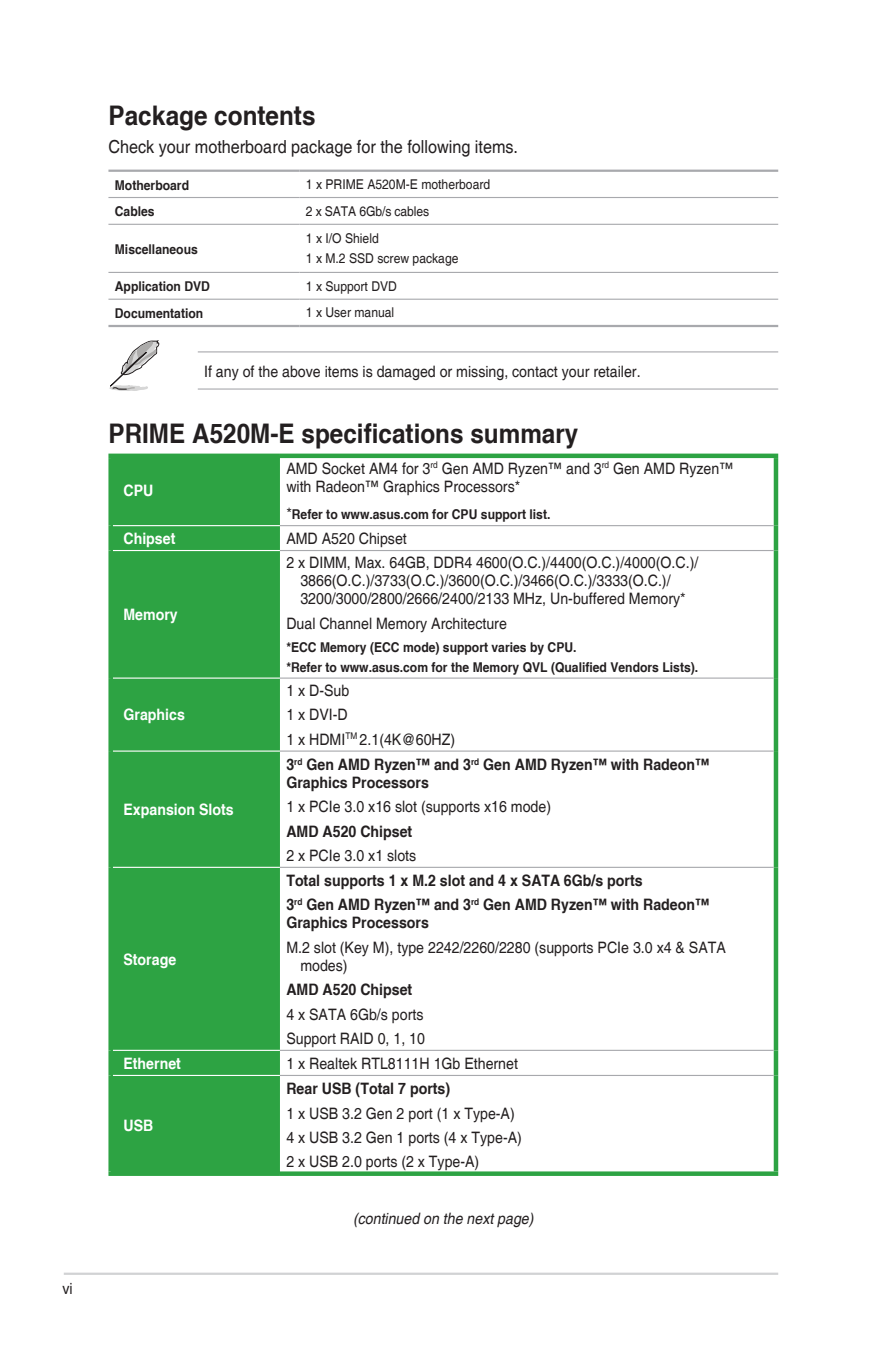
<style>
.page{position:relative;width:893px;height:1346px;background:#fff}
.page>*{position:absolute;margin:0;border:0;box-sizing:border-box;transform-origin:0 0}
.t1{font:700 27px "Helvetica cyr";color:#231f20;scale:.9 1}
.t2{font:18px "Helvetica";color:#231f20;scale:.9 1}
.t3{font:15.75px/24.3px "Helvetica";color:#231f20;scale:.9 1}
.t4{font:700 15.75px/18px "Helvetica cyr";color:#231f20;scale:.9 1}
.t5{font:700 15.75px "Helvetica cyr";color:#fff;scale:.9 1}
.t6{font:italic 15.75px "Helvetica";color:#231f20;scale:.9 1}
.t7{font:700 13.5px/19.8px "Helvetica cyr";color:#231f20;scale:.9 1}
.t8{font:13.5px/19.8px "Helvetica";color:#231f20;scale:.9 1}
.s1{font-family:"Helvetica";font-weight:400;font-size:15.75px}
</style>
<div class="page">
<hr style="left:64px;top:1272px;width:714px;height:3px;background:#d1d2d4">
<div style="left:113px;top:458px;width:167px;height:713px;background:#2da343"></div>
<div style="left:108px;top:453px;width:172px;height:5px;background:#2da343"></div>
<div style="left:108px;top:458px;width:5px;height:68px;background:#2da343"></div>
<div style="left:280px;top:453px;width:498px;height:5px;background:#2da343"></div>
<hr style="left:774px;top:458px;width:4px;height:68px;background:#2da343">
<div style="left:108px;top:526px;width:5px;height:24px;background:#2da343"></div>
<hr style="left:774px;top:526px;width:4px;height:24px;background:#2da343">
<div style="left:108px;top:550px;width:5px;height:128px;background:#2da343"></div>
<hr style="left:774px;top:550px;width:4px;height:128px;background:#2da343">
<div style="left:108px;top:678px;width:5px;height:73px;background:#2da343"></div>
<hr style="left:774px;top:678px;width:4px;height:73px;background:#2da343">
<div style="left:108px;top:751px;width:5px;height:116px;background:#2da343"></div>
<hr style="left:774px;top:751px;width:4px;height:116px;background:#2da343">
<div style="left:108px;top:867px;width:5px;height:183px;background:#2da343"></div>
<hr style="left:774px;top:867px;width:4px;height:183px;background:#2da343">
<div style="left:108px;top:1050px;width:5px;height:25px;background:#2da343"></div>
<hr style="left:774px;top:1050px;width:4px;height:25px;background:#2da343">
<div style="left:108px;top:1075px;width:5px;height:96px;background:#2da343"></div>
<hr style="left:774px;top:1075px;width:4px;height:96px;background:#2da343">
<div style="left:108px;top:1171px;width:172px;height:5px;background:#2da343"></div>
<div style="left:280px;top:1171px;width:498px;height:5px;background:#2da343"></div>
<hr style="left:113px;top:525px;width:167px;height:1px;background:#fff">
<hr style="left:113px;top:550px;width:167px;height:1px;background:#fff">
<hr style="left:113px;top:677px;width:167px;height:2px;background:#fff">
<hr style="left:113px;top:750px;width:167px;height:2px;background:#fff">
<hr style="left:113px;top:867px;width:167px;height:1px;background:#fff">
<hr style="left:113px;top:1050px;width:167px;height:1px;background:#fff">
<hr style="left:113px;top:1075px;width:167px;height:1px;background:#fff">
<hr style="left:280px;top:525px;width:494px;height:1px;background:#a8a9ad">
<hr style="left:280px;top:550px;width:494px;height:1px;background:#a8a9ad">
<hr style="left:280px;top:677px;width:494px;height:2px;background:#a8a9ad">
<hr style="left:280px;top:750px;width:494px;height:2px;background:#a8a9ad">
<hr style="left:280px;top:867px;width:494px;height:1px;background:#a8a9ad">
<hr style="left:280px;top:1050px;width:494px;height:1px;background:#a8a9ad">
<hr style="left:280px;top:1075px;width:494px;height:1px;background:#a8a9ad">
<hr style="left:108px;top:170px;width:191px;height:2px;background:#a8a9ad">
<hr style="left:299px;top:170px;width:479px;height:2px;background:#a8a9ad">
<hr style="left:108px;top:325px;width:191px;height:2px;background:#a8a9ad">
<hr style="left:299px;top:325px;width:479px;height:2px;background:#a8a9ad">
<hr style="left:108px;top:197px;width:191px;height:1px;background:#a8a9ad">
<hr style="left:299px;top:197px;width:479px;height:1px;background:#a8a9ad">
<hr style="left:108px;top:224px;width:191px;height:1px;background:#a8a9ad">
<hr style="left:299px;top:224px;width:479px;height:1px;background:#a8a9ad">
<hr style="left:108px;top:272px;width:191px;height:1px;background:#a8a9ad">
<hr style="left:299px;top:272px;width:479px;height:1px;background:#a8a9ad">
<hr style="left:108px;top:299px;width:191px;height:1px;background:#a8a9ad">
<hr style="left:299px;top:299px;width:479px;height:1px;background:#a8a9ad">
<hr style="left:198px;top:351px;width:580px;height:1px;background:#a8a9ad">
<hr style="left:198px;top:388px;width:580px;height:2px;background:#a8a9ad">
<svg style="left:109px;top:340px;width:50px;height:51px"></svg>
<p class="t3" style="left:63px;top:1277px;width:13px">vi</p>
<h1 class="t1" style="left:108px;top:100px;width:232px">Package contents</h1>
<p class="t2" style="left:108px;top:137px;width:457px">Check your motherboard package for the following items.</p>
<p class="t7" style="left:115px;top:175px;width:84px">Motherboard</p>
<p class="t8" style="left:306px;top:175px;width:206px">1 x PRIME A520M-E motherboard</p>
<p class="t7" style="left:115px;top:202px;width:46px">Cables</p>
<p class="t8" style="left:306px;top:202px;width:138px">2 x SATA 6Gb/s cables</p>
<p class="t7" style="left:115px;top:239px;width:94px">Miscellaneous</p>
<p class="t8" style="left:306px;top:229px;width:171px">1 x I/O Shield<br>1 x M.2 SSD screw package</p>
<p class="t7" style="left:115px;top:276px;width:107px">Application DVD</p>
<p class="t8" style="left:306px;top:277px;width:103px">1 x Support DVD</p>
<p class="t7" style="left:115px;top:303px;width:100px">Documentation</p>
<p class="t8" style="left:306px;top:303px;width:100px">1 x User manual</p>
<p class="t3" style="left:204px;top:360px;width:486px">If any of the above items is damaged or missing, contact your retailer.</p>
<h1 class="t1" style="left:108px;top:418px;width:524px">PRIME A520M-E specifications summary</h1>
<p class="t5" style="left:123px;top:482px;width:35px">CPU</p>
<p class="t3" style="left:286px;top:460px;width:498px;line-height:18px">AMD Socket AM4 for 3<sup>rd</sup> Gen AMD Ryzen™ and 3<sup>rd</sup> Gen AMD Ryzen™ with Radeon™ Graphics Processors*</p>
<p class="t7" style="left:286px;top:505px;width:295px"><span class="s1">*</span>Refer to www.asus.com for CPU support list.</p>
<p class="t5" style="left:123px;top:529px;width:59px">Chipset</p>
<p class="t3" style="left:286px;top:527px;width:135px">AMD A520 Chipset</p>
<p class="t5" style="left:123px;top:606px;width:62px">Memory</p>
<p class="t5" style="left:123px;top:706px;width:70px">Graphics</p>
<p class="t5" style="left:123px;top:801px;width:124px">Expansion Slots</p>
<p class="t5" style="left:123px;top:950px;width:60px">Storage</p>
<p class="t3" style="left:300px;top:554px;width:444px;line-height:18px;text-indent:-14px">2 x DIMM, Max. 64GB, DDR4 4600(O.C.)/4400(O.C.)/4000(O.C.)/<br>3866(O.C.)/3733(O.C.)/3600(O.C.)/3466(O.C.)/3333(O.C.)/<br>3200/3000/2800/2666/2400/2133 MHz, Un-buffered Memory*</p>
<p class="t3" style="left:286px;top:612px;width:247px">Dual Channel Memory Architecture</p>
<p class="t7" style="left:286px;top:637px;width:459px">*ECC Memory (ECC mode) support varies by CPU.<br>*Refer to www.asus.com for the Memory QVL (Qualified Vendors Lists).</p>
<p class="t3" style="left:286px;top:679px;width:189px">1 x D-Sub<br>1 x DVI-D<br>1 x HDMI<sup>TM</sup> 2.1(4K@60HZ)</p>
<p class="t4" style="left:286px;top:755px;width:471px">3<sup>rd</sup> Gen AMD Ryzen™ and 3<sup>rd</sup> Gen AMD Ryzen™ with Radeon™<br>Graphics Processors</p>
<p class="t3" style="left:286px;top:795px;width:296px">1 x PCIe 3.0 x16 slot (supports x16 mode)</p>
<p class="t4" style="left:286px;top:822px;width:142px">AMD A520 Chipset</p>
<p class="t3" style="left:286px;top:844px;width:146px">2 x PCIe 3.0 x1 slots</p>
<p class="t4" style="left:286px;top:868px;width:471px;line-height:24.3px">Total supports 1 x M.2 slot and 4 x SATA 6Gb/s ports<br>3<sup>rd</sup> Gen AMD Ryzen™ and 3<sup>rd</sup> Gen AMD Ryzen™ with Radeon™</p>
<p class="t4" style="left:286px;top:914px;width:160px">Graphics Processors</p>
<p class="t3" style="left:300px;top:939px;width:474px;line-height:18px;text-indent:-14px">M.2 slot (Key M), type 2242/2260/2280 (supports PCIe 3.0 x4 &amp; SATA modes)</p>
<p class="t4" style="left:286px;top:981px;width:142px">AMD A520 Chipset</p>
<p class="t3" style="left:286px;top:1002px;width:156px">4 x SATA 6Gb/s ports<br>Support RAID 0, 1, 10</p>
<p class="t5" style="left:123px;top:1054px;width:65px">Ethernet</p>
<p class="t3" style="left:286px;top:1051px;width:259px">1 x Realtek RTL8111H 1Gb Ethernet</p>
<p class="t5" style="left:123px;top:1116px;width:35px">USB</p>
<p class="t4" style="left:286px;top:1079px;width:184px">Rear USB (Total 7 ports)</p>
<p class="t3" style="left:286px;top:1101px;width:263px">1 x USB 3.2 Gen 2 port (1 x Type-A)<br>4 x USB 3.2 Gen 1 ports (4 x Type-A)<br>2 x USB 2.0 ports (2 x Type-A)</p>
<p class="t6" style="left:353px;top:1209px;width:206px">(continued on the nextpage)</p>
</div>
